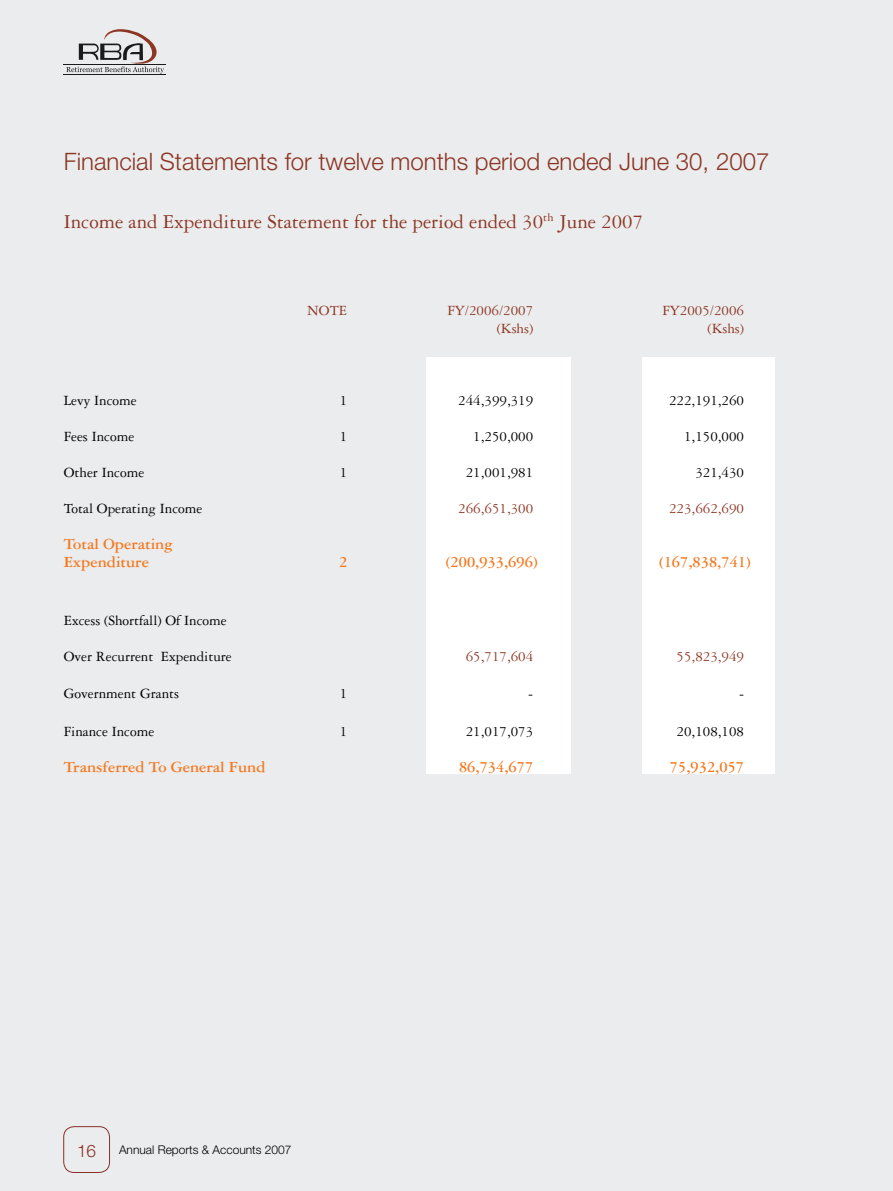
<style>
.page{position:relative;width:893px;height:1191px;background:#ebeced}
.page>*{position:absolute;margin:0;border:0;box-sizing:border-box;transform-origin:0 0}
.t1{font:300 24px "Helvetica Neue";color:#8c3624}
.t2{font:21px "Garamond Three";color:#8c3624}
.t3{font:300 17.25px "Helvetica Neue";color:#89302a}
.t4{font:700 16.5px/18px "Garamond Three";color:#f47920}
.t5{font:15px "Garamond Three";color:#000}
.t6{font:15px "Garamond Three";color:#8c3624}
.t7{font:300 12px "Helvetica Neue";color:#000}
</style>
<div class="page">
<hr style="left:64px;top:64px;width:102px;height:1px;background:#1b1a1f">
<hr style="left:64px;top:74px;width:102px;height:1px;background:#1b1a1f">
<svg style="left:66px;top:29px;width:98px;height:45px"></svg>
<div style="left:426px;top:357px;width:145px;height:417px;background:#fff"></div>
<div style="left:642px;top:357px;width:133px;height:417px;background:#fff"></div>
<div style="left:63px;top:1126px;width:47px;height:46px;border:1px solid #89302a;border-radius:10px"></div>
<h1 class="t1" style="left:64px;top:147px;width:707px">Financial Statements for twelve months period ended June 30, 2007</h1>
<h2 class="t2" style="left:64px;top:211px;width:581px">Income and Expenditure Statement for the period ended 30<sup>th</sup> June 2007</h2>
<p class="t6" style="left:307px;top:303px;width:42px">NOTE</p>
<p class="t6" style="left:447px;top:303px;width:87px">FY/2006/2007</p>
<p class="t6" style="left:662px;top:303px;width:83px">FY2005/2006</p>
<p class="t6" style="left:497px;top:321px;width:38px">(Kshs)</p>
<p class="t6" style="left:707px;top:321px;width:38px">(Kshs)</p>
<p class="t5" style="left:64px;top:393px;width:74px">Levy Income</p>
<p class="t5" style="left:340px;top:393px;width:9px">1</p>
<p class="t5" style="left:458px;top:393px;width:76px">244,399,319</p>
<p class="t5" style="left:669px;top:393px;width:76px">222,191,260</p>
<p class="t5" style="left:64px;top:429px;width:72px">Fees Income</p>
<p class="t5" style="left:340px;top:429px;width:9px">1</p>
<p class="t5" style="left:473px;top:429px;width:61px">1,250,000</p>
<p class="t5" style="left:684px;top:429px;width:61px">1,150,000</p>
<p class="t5" style="left:64px;top:465px;width:82px">Other Income</p>
<p class="t5" style="left:340px;top:465px;width:9px">1</p>
<p class="t5" style="left:466px;top:465px;width:69px">21,001,981</p>
<p class="t5" style="left:695px;top:465px;width:50px">321,430</p>
<p class="t5" style="left:64px;top:501px;width:140px">Total Operating Income</p>
<p class="t6" style="left:458px;top:501px;width:76px">266,651,300</p>
<p class="t6" style="left:669px;top:501px;width:76px">223,662,690</p>
<p class="t4" style="left:64px;top:535px;width:110px">Total Operating<br>Expenditure</p>
<p class="t4" style="left:339px;top:553px;width:10px">2</p>
<p class="t4" style="left:446px;top:553px;width:93px">(200,933,696)</p>
<p class="t4" style="left:659px;top:553px;width:93px">(167,838,741)</p>
<p class="t5" style="left:64px;top:612px;width:164px">Excess (Shortfall) Of Income</p>
<p class="t5" style="left:64px;top:648px;width:169px">Over Recurrent Expenditure</p>
<p class="t6" style="left:466px;top:648px;width:69px">65,717,604</p>
<p class="t6" style="left:677px;top:648px;width:69px">55,823,949</p>
<p class="t5" style="left:64px;top:685px;width:117px">Government Grants</p>
<p class="t5" style="left:340px;top:685px;width:9px">1</p>
<p class="t5" style="left:528px;top:685px;width:6px">-</p>
<p class="t5" style="left:739px;top:685px;width:6px">-</p>
<p class="t5" style="left:64px;top:723px;width:92px">Finance Income</p>
<p class="t5" style="left:340px;top:723px;width:9px">1</p>
<p class="t5" style="left:466px;top:723px;width:69px">21,017,073</p>
<p class="t5" style="left:677px;top:723px;width:69px">20,108,108</p>
<p class="t4" style="left:64px;top:757px;width:203px">Transferred To General Fund</p>
<p class="t4" style="left:459px;top:757px;width:76px">86,734,677</p>
<p class="t4" style="left:670px;top:757px;width:76px">75,932,057</p>
<p class="t3" style="left:77px;top:1140px;width:21px">16</p>
<p class="t7" style="left:119px;top:1142px;width:174px">Annual Reports &amp; Accounts 2007</p>
</div>
